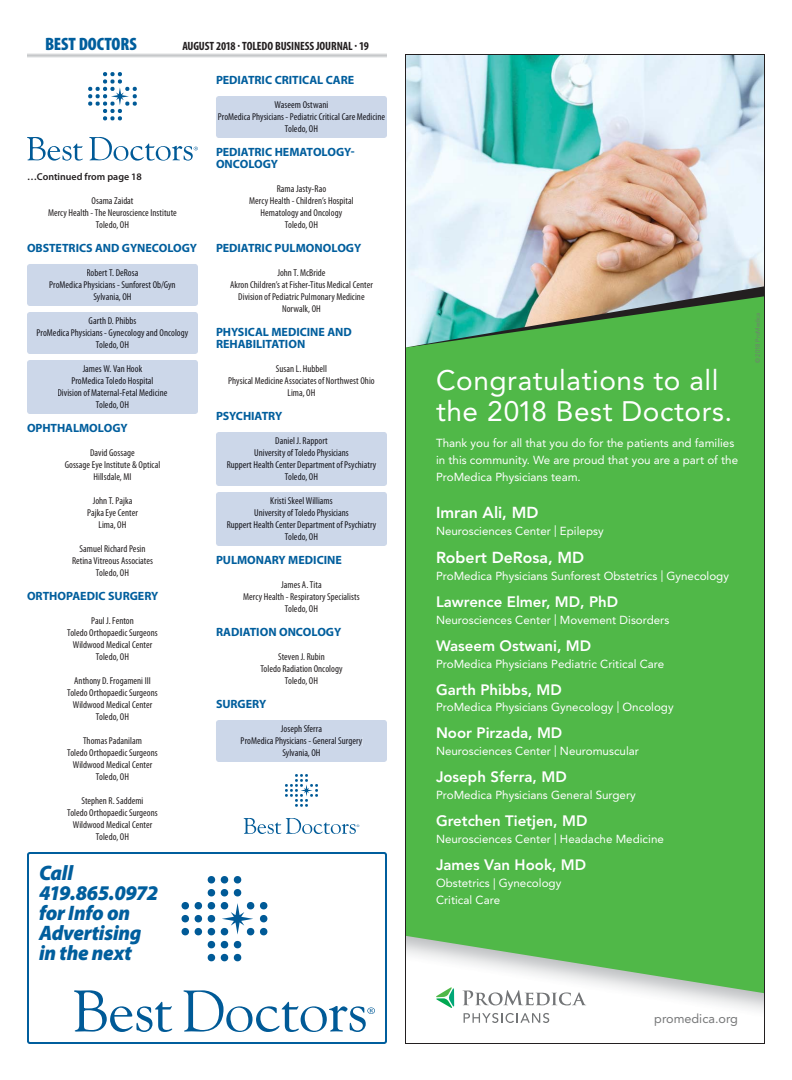
<style>
.page{position:relative;width:792px;height:1080px;background:#fff}
.page>*{position:absolute;margin:0;border:0;box-sizing:border-box;transform-origin:0 0}
.t1{font:28px/31px "Avenir LT Std";letter-spacing:.02em;color:#fff}
.t2{font:italic 900 21px/20px "Myriad Pro";letter-spacing:-.015em;color:#005e9d}
.t3{font:900 condensed 18px "Myriad Pro";color:#005e9d}
.t4{font:800 15.8px "Avenir LT Std";color:#fff}
.t5{font:800 15px "Avenir LT Std";color:#fff}
.t6{font:12.6px "Avenir LT Std";color:#767778}
.t7{font:700 12px/12px "Myriad Pro";letter-spacing:-.005em;color:#005e9d}
.t8{font:700 condensed 12px "Myriad Pro";letter-spacing:-.01em;color:#231f20}
.t9{font:11.6px/16.9px "Avenir LT Std";color:#fff}
.t10{font:condensed 10px/12px "Myriad Pro";letter-spacing:.005em;color:#231f20;text-align:center}
.t11{font:condensed 10px/12px "Myriad Pro";color:#17171e;text-align:center}
.t12{font:600 10px "Myriad Pro";color:#231f20}
.t13{font:6px "Avenir LT Std";color:#767778}
</style>
<div class="page">
<hr style="left:27px;top:54px;width:360px;height:1px;background:#c6c8ca">
<hr style="left:27px;top:55px;width:360px;height:1px;background:#c6c8ca">
<hr style="left:27px;top:57px;width:360px;height:1px;background:#c6c8ca">
<svg style="left:27px;top:137px;width:171px;height:24px"></svg>
<svg style="left:88px;top:72px;width:49px;height:49px"></svg>
<svg style="left:244px;top:818px;width:115px;height:16px"></svg>
<svg style="left:285px;top:774px;width:33px;height:33px"></svg>
<svg style="left:27px;top:852px;width:360px;height:192px"></svg>
<div style="left:407px;top:348px;width:356px;height:645px;background:#50b848"></div>
<img style="left:407px;top:56px;width:356px;height:291px">
<svg style="left:464px;top:1013px;width:85px;height:10px"></svg>
<svg style="left:463px;top:990px;width:123px;height:15px"></svg>
<svg style="left:436px;top:987px;width:18px;height:21px"></svg>
<div style="left:27px;top:264px;width:171px;height:42px;background:#ccd7e9"></div>
<div style="left:87px;top:269px;width:51px;height:7px;background:#ccd7e9"></div>
<div style="left:50px;top:281px;width:125px;height:9px;background:#ccd7e9"></div>
<div style="left:94px;top:293px;width:37px;height:9px;background:#ccd7e9"></div>
<div style="left:216px;top:96px;width:171px;height:42px;background:#ccd7e9"></div>
<div style="left:275px;top:101px;width:53px;height:7px;background:#ccd7e9"></div>
<div style="left:218px;top:113px;width:167px;height:9px;background:#ccd7e9"></div>
<div style="left:285px;top:125px;width:32px;height:8px;background:#ccd7e9"></div>
<div style="left:216px;top:720px;width:171px;height:42px;background:#ccd7e9"></div>
<div style="left:281px;top:725px;width:41px;height:9px;background:#ccd7e9"></div>
<div style="left:241px;top:737px;width:121px;height:9px;background:#ccd7e9"></div>
<div style="left:283px;top:749px;width:37px;height:9px;background:#ccd7e9"></div>
<div style="left:27px;top:312px;width:171px;height:42px;background:#ccd7e9"></div>
<div style="left:89px;top:317px;width:47px;height:7px;background:#ccd7e9"></div>
<div style="left:37px;top:329px;width:151px;height:9px;background:#ccd7e9"></div>
<div style="left:96px;top:341px;width:32px;height:8px;background:#ccd7e9"></div>
<div style="left:27px;top:360px;width:171px;height:54px;background:#ccd7e9"></div>
<div style="left:83px;top:365px;width:59px;height:7px;background:#ccd7e9"></div>
<div style="left:72px;top:377px;width:82px;height:9px;background:#ccd7e9"></div>
<div style="left:58px;top:389px;width:109px;height:7px;background:#ccd7e9"></div>
<div style="left:96px;top:401px;width:32px;height:8px;background:#ccd7e9"></div>
<div style="left:216px;top:432px;width:171px;height:54px;background:#ccd7e9"></div>
<div style="left:276px;top:437px;width:52px;height:9px;background:#ccd7e9"></div>
<div style="left:255px;top:449px;width:94px;height:9px;background:#ccd7e9"></div>
<div style="left:227px;top:461px;width:149px;height:9px;background:#ccd7e9"></div>
<div style="left:285px;top:473px;width:32px;height:8px;background:#ccd7e9"></div>
<div style="left:216px;top:492px;width:171px;height:54px;background:#ccd7e9"></div>
<div style="left:271px;top:497px;width:61px;height:7px;background:#ccd7e9"></div>
<div style="left:255px;top:509px;width:94px;height:9px;background:#ccd7e9"></div>
<div style="left:227px;top:521px;width:149px;height:9px;background:#ccd7e9"></div>
<div style="left:285px;top:533px;width:32px;height:8px;background:#ccd7e9"></div>
<h3 class="t3" style="left:45px;top:37px;width:93px">BEST DOCTORS</h3>
<p class="t8" style="left:182px;top:41px;width:188px">AUGUST 2018 · TOLEDO BUSINESS JOURNAL · 19</p>
<p class="t7" style="left:216px;top:75px;width:140px">PEDIATRIC CRITICAL CARE</p>
<p class="t12" style="left:27px;top:173px;width:117px">…Continued from page 18</p>
<p class="t10" style="left:48px;top:196px;width:130px">Osama Zaidat<br>Mercy Health - The Neuroscience Institute<br>Toledo, OH</p>
<p class="t7" style="left:27px;top:243px;width:172px">OBSTETRICS AND GYNECOLOGY</p>
<p class="t11" style="left:49px;top:268px;width:128px">Robert T. DeRosa<br>ProMedica Physicians - Sunforest Ob/Gyn<br>Sylvania, OH</p>
<p class="t11" style="left:37px;top:316px;width:153px">Garth D. Phibbs<br>ProMedica Physicians - Gynecology and Oncology<br>Toledo, OH</p>
<p class="t11" style="left:57px;top:364px;width:112px">James W. Van Hook<br>ProMedica Toledo Hospital<br>Division of Maternal-Fetal Medicine<br>Toledo, OH</p>
<p class="t7" style="left:27px;top:423px;width:102px">OPHTHALMOLOGY</p>
<p class="t10" style="left:65px;top:448px;width:97px">David Gossage<br>Gossage Eye Institute &amp; Optical<br>Hillsdale, MI</p>
<p class="t10" style="left:87px;top:496px;width:52px">John T. Pajka<br>Pajka Eye Center<br>Lima, OH</p>
<p class="t10" style="left:72px;top:544px;width:82px">Samuel Richard Pesin<br>Retina Vitreous Associates<br>Toledo, OH</p>
<p class="t7" style="left:27px;top:591px;width:133px">ORTHOPAEDIC SURGERY</p>
<p class="t10" style="left:67px;top:616px;width:92px">Paul J. Fenton<br>Toledo Orthopaedic Surgeons<br>Wildwood Medical Center<br>Toledo, OH</p>
<p class="t10" style="left:67px;top:676px;width:92px">Anthony D. Frogameni III<br>Toledo Orthopaedic Surgeons<br>Wildwood Medical Center<br>Toledo, OH</p>
<p class="t10" style="left:67px;top:736px;width:92px">Thomas Padanilam<br>Toledo Orthopaedic Surgeons<br>Wildwood Medical Center<br>Toledo, OH</p>
<p class="t10" style="left:67px;top:796px;width:92px">Stephen R. Saddemi<br>Toledo Orthopaedic Surgeons<br>Wildwood Medical Center<br>Toledo, OH</p>
<h2 class="t2" style="left:39px;top:865px;width:121px">Call<br>419.865.0972 for Info on<br>Advertising in the next</h2>
<p class="t11" style="left:218px;top:100px;width:169px">Waseem Ostwani<br>ProMedica Physicians - Pediatric Critical Care Medicine<br>Toledo, OH</p>
<p class="t7" style="left:216px;top:147px;width:140px">PEDIATRIC HEMATOLOGY-<br>ONCOLOGY</p>
<p class="t10" style="left:249px;top:184px;width:106px">Rama Jasty-Rao<br>Mercy Health - Children’s Hospital<br>Hematology and Oncology<br>Toledo, OH</p>
<p class="t7" style="left:216px;top:243px;width:147px">PEDIATRIC PULMONOLOGY</p>
<p class="t10" style="left:230px;top:268px;width:144px">John T. McBride<br>Akron Children’s at Fisher-Titus Medical Center<br>Division of Pediatric Pulmonary Medicine<br>Norwalk, OH</p>
<p class="t7" style="left:216px;top:327px;width:137px">PHYSICAL MEDICINE AND<br>REHABILITATION</p>
<p class="t10" style="left:228px;top:364px;width:148px">Susan L. Hubbell<br>Physical Medicine Associates of Northwest Ohio<br>Lima, OH</p>
<p class="t7" style="left:216px;top:411px;width:68px">PSYCHIATRY</p>
<p class="t11" style="left:227px;top:436px;width:151px">Daniel J. Rapport<br>University of Toledo Physicians<br>Ruppert Health Center Department of Psychiatry<br>Toledo, OH</p>
<p class="t11" style="left:227px;top:496px;width:151px">Kristi Skeel Williams<br>University of Toledo Physicians<br>Ruppert Health Center Department of Psychiatry<br>Toledo, OH</p>
<p class="t7" style="left:216px;top:555px;width:127px">PULMONARY MEDICINE</p>
<p class="t10" style="left:243px;top:580px;width:118px">James A. Tita<br>Mercy Health - Respiratory Specialists<br>Toledo, OH</p>
<p class="t7" style="left:216px;top:627px;width:127px">RADIATION ONCOLOGY</p>
<p class="t10" style="left:260px;top:652px;width:84px">Steven J. Rubin<br>Toledo Radiation Oncology<br>Toledo, OH</p>
<p class="t7" style="left:216px;top:699px;width:52px">SURGERY</p>
<p class="t11" style="left:241px;top:724px;width:123px">Joseph Sferra<br>ProMedica Physicians - General Surgery<br>Sylvania, OH</p>
<h1 class="t1" style="left:436px;top:366px;width:298px">Congratulations to all the 2018 Best Doctors.</h1>
<p class="t9" style="left:436px;top:435px;width:304px">Thank you for all that you do for the patients and families in this community. We are proud that you are a part of the<br>ProMedica Physicians team.</p>
<h3 class="t4" style="left:436px;top:503px;width:104px">Imran Ali, MD</h3>
<p class="t9" style="left:436px;top:523px;width:169px">Neurosciences Center | Epilepsy</p>
<h3 class="t4" style="left:436px;top:548px;width:150px">Robert DeRosa, MD</h3>
<p class="t9" style="left:436px;top:568px;width:294px">ProMedica Physicians Sunforest Obstetrics | Gynecology</p>
<h3 class="t5" style="left:436px;top:593px;width:184px">Lawrence Elmer, MD, PhD</h3>
<p class="t9" style="left:436px;top:612px;width:235px">Neurosciences Center | Movement Disorders</p>
<h3 class="t5" style="left:436px;top:637px;width:157px">Waseem Ostwani, MD</h3>
<p class="t9" style="left:436px;top:656px;width:230px">ProMedica Physicians Pediatric Critical Care</p>
<h3 class="t5" style="left:436px;top:681px;width:127px">Garth Phibbs, MD</h3>
<p class="t9" style="left:436px;top:700px;width:239px">ProMedica Physicians Gynecology | Oncology</p>
<h3 class="t5" style="left:436px;top:724px;width:128px">Noor Pirzada, MD</h3>
<p class="t9" style="left:436px;top:743px;width:205px">Neurosciences Center | Neuromuscular</p>
<h3 class="t5" style="left:436px;top:768px;width:132px">Joseph Sferra, MD</h3>
<p class="t9" style="left:436px;top:787px;width:201px">ProMedica Physicians General Surgery</p>
<h3 class="t5" style="left:436px;top:812px;width:153px">Gretchen Tietjen, MD</h3>
<p class="t9" style="left:436px;top:831px;width:229px">Neurosciences Center | Headache Medicine</p>
<h3 class="t5" style="left:436px;top:856px;width:152px">James Van Hook, MD</h3>
<p class="t9" style="left:436px;top:875px;width:127px">Obstetrics | Gynecology<br>Critical Care</p>
<p class="t13" style="left:754px;top:363px;width:52px;rotate:-90deg">© 2018 ProMedica</p>
<p class="t6" style="left:654px;top:1013px;width:85px">promedica.org</p>
</div>
